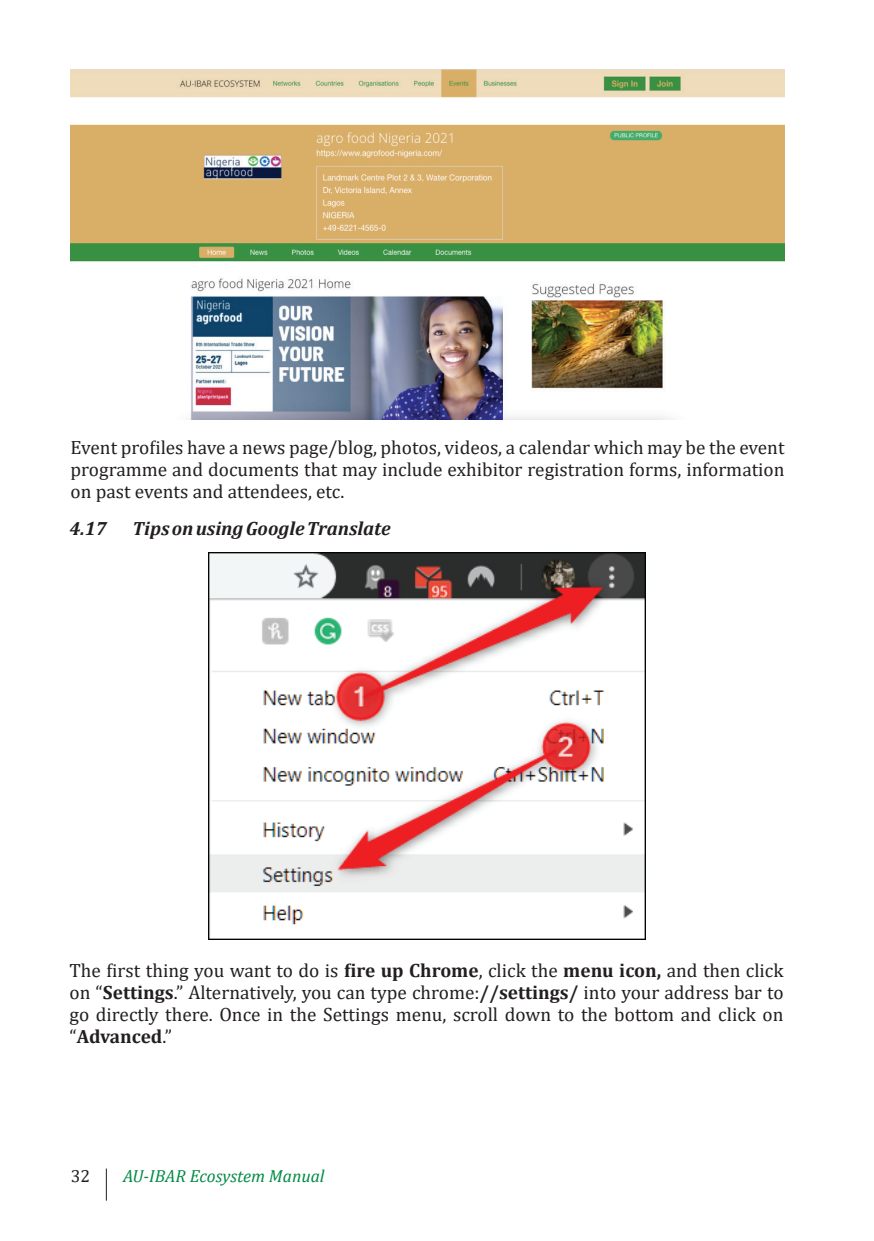
<style>
.page{position:relative;width:874px;height:1241px;background:#fff}
.page>*{position:absolute;margin:0;border:0;box-sizing:border-box;transform-origin:0 0}
.t1{font:19.25px/21.9px "Cambria";color:#231f20;text-align:justify}
.t2{font:italic 700 19.25px "Cambria";color:#231f20}
.t3{font:italic 17.5px "Cambria";color:#008b43}
.t4{font:17.5px "Cambria";color:#231f20}
.s1{font-weight:700}
</style>
<div class="page">
<hr style="left:106px;top:1168px;width:1px;height:32px;background:#231f20">
<img style="left:70px;top:69px;width:714px;height:350px">
<img style="left:209px;top:553px;width:436px;height:386px">
<p class="t1" style="left:70px;top:436px;width:715px">Event profiles have a news page/blog, photos, videos, a calendar which may be the event programme and documents that may include exhibitor registration forms, information on past events and attendees, etc.</p>
<p class="t2" style="left:69px;top:515px;width:39px">4.17</p>
<p class="t2" style="left:132px;top:515px;width:259px">Tips on using Google Translate</p>
<p class="t1" style="left:69px;top:959px;width:715px">The first thing you want to do is <span class="s1">fire up Chrome</span>, click the <span class="s1">menu icon,</span> and then click on “<span class="s1">Settings</span>.” Alternatively, you can type chrome:<span class="s1">//settings/</span> into your address bar to go directly there. Once in the Settings menu, scroll down to the bottom and click on “<span class="s1">Advanced</span>.”</p>
<p class="t4" style="left:71px;top:1165px;width:21px">32</p>
<p class="t3" style="left:123px;top:1163px;width:203px">AU-IBAR Ecosystem Manual</p>
</div>
